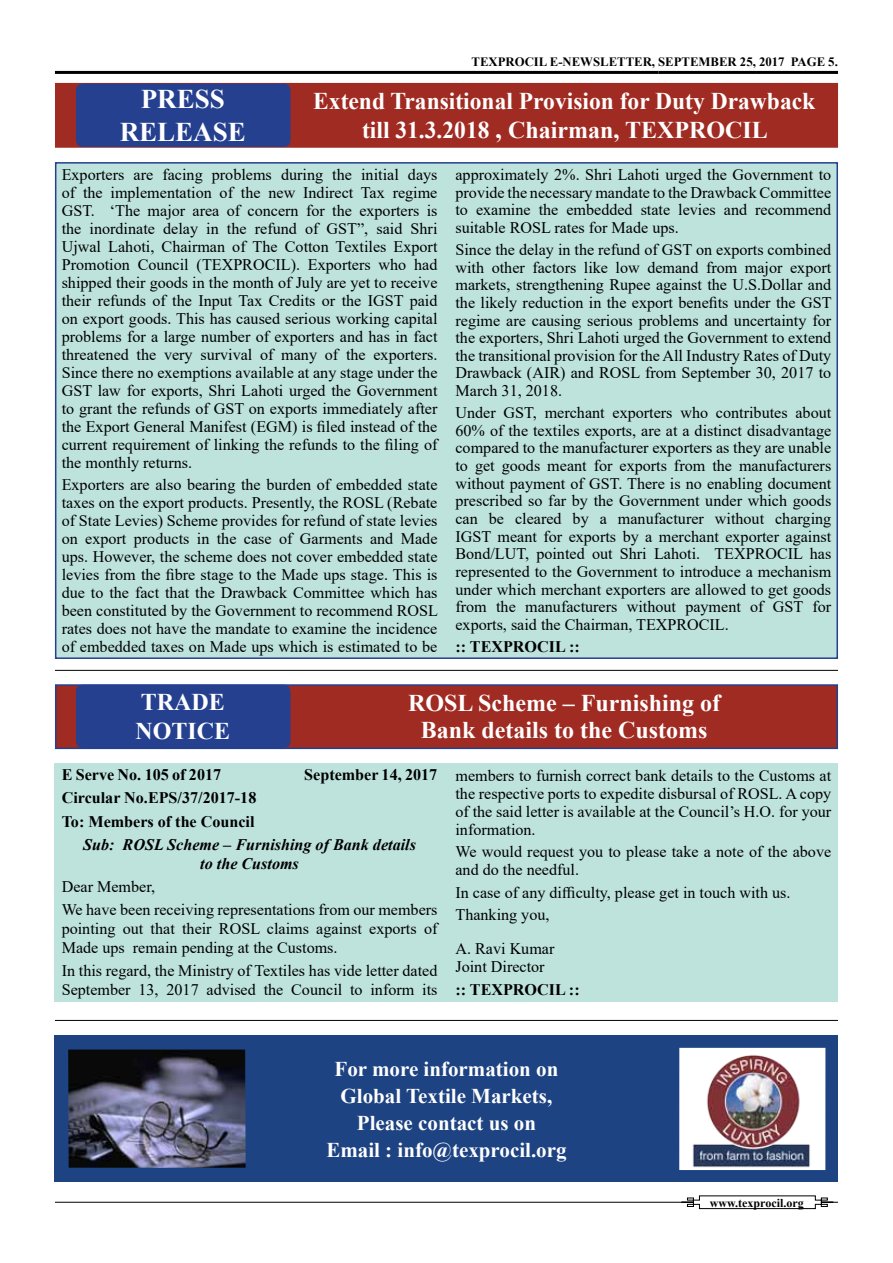
<style>
.page{position:relative;width:893px;height:1263px;background:#fff}
.page>*{position:absolute;margin:0;border:0;box-sizing:border-box;transform-origin:0 0}
.t1{font:700 27px/32.4px "Times New Roman";color:#fff;text-align:center}
.t2{font:700 24px/28.5px "Times New Roman";color:#fff;text-align:center}
.t3{font:700 21px/27px "Times New Roman";color:#fff;text-align:center}
.t4{font:16.2px/18px "Times New Roman";color:#000}
.t5{font:700 16.2px/23.1px "Times New Roman";color:#000}
.t6{font:italic 700 16.2px/18.9px "Times New Roman";color:#000;text-align:center}
.t7{font:700 12.75px "Times New Roman";color:#000}
.t8{font:700 12px "Times New Roman";color:#000}
.s1{font-size:25.5px}
</style>
<div class="page">
<hr style="left:55px;top:1202px;width:783px;height:1px;background:#000">
<svg style="left:681px;top:1195px;width:153px;height:14px"></svg>
<hr style="left:55px;top:71px;width:603px;height:3px;background:#000">
<hr style="left:658px;top:71px;width:98px;height:3px;background:#000">
<hr style="left:756px;top:71px;width:82px;height:3px;background:#000">
<div style="left:55px;top:162px;width:783px;height:497px;background:#bde3dc;border:2px solid #25408f"></div>
<div style="left:55px;top:763px;width:783px;height:238px;background:#bde3dc"></div>
<div style="left:55px;top:83px;width:783px;height:65px;background:#a02b22;border:2px solid #a02b22"></div>
<div style="left:76px;top:84px;width:214px;height:63px;background:#25408f;border-radius:7px"></div>
<div style="left:55px;top:684px;width:783px;height:65px;background:#a02b22;border:2px solid #25408f"></div>
<div style="left:76px;top:685px;width:214px;height:63px;background:#25408f;border-radius:7px"></div>
<div style="left:55px;top:1036px;width:783px;height:146px;background:#1e4382"></div>
<img style="left:68px;top:1049px;width:178px;height:119px">
<div style="left:679px;top:1048px;width:146px;height:122px;background:#fff"></div>
<img style="left:692px;top:1055px;width:118px;height:113px">
<hr style="left:55px;top:1020px;width:783px;height:1px;background:#000">
<hr style="left:55px;top:670px;width:783px;height:1px;background:#000">
<p class="t7" style="left:472px;top:53px;width:368px">TEXPROCIL E-NEWSLETTER, SEPTEMBER 25, 2017 PAGE 5.</p>
<h1 class="t1" style="left:120px;top:82px;width:128px">PRESS<br>RELEASE</h1>
<h2 class="t2" style="left:313px;top:86px;width:504px">Extend Transitional Provision for Duty Drawback till 31.3.2018 <span class="s1">,</span> Chairman, TEXPROCIL</h2>
<p class="t4" style="left:62px;top:165px;width:377px;text-align:justify">Exporters are facing problems during the initial days of the implementation of the new Indirect Tax regime GST. ‘The major area of concern for the exporters is the inordinate delay in the refund of GST”, said Shri Ujwal Lahoti, Chairman of The Cotton Textiles Export Promotion Council (TEXPROCIL). Exporters who had shipped their goods in the month of July are yet to receive their refunds of the Input Tax Credits or the IGST paid on export goods. This has caused serious working capital problems for a large number of exporters and has in fact threatened the very survival of many of the exporters.<br>Since there no exemptions available at any stage under the GST law for exports, Shri Lahoti urged the Government to grant the refunds of GST on exports immediately after the Export General Manifest (EGM) is filed instead of the current requirement of linking the refunds to the filing of the monthly returns.</p>
<p class="t4" style="left:62px;top:475px;width:378px;text-align:justify">Exporters are also bearing the burden of embedded state taxes on the export products. Presently, the ROSL (Rebate of State Levies) Scheme provides for refund of state levies on export products in the case of Garments and Made ups. However, the scheme does not cover embedded state levies from the fibre stage to the Made ups stage. This is due to the fact that the Drawback Committee which has been constituted by the Government to recommend ROSL rates does not have the mandate to examine the incidence of embedded taxes on Made ups which is estimated to be</p>
<p class="t4" style="left:455px;top:165px;width:377px;text-align:justify">approximately 2%. Shri Lahoti urged the Government to provide the necessary mandate to the Drawback Committee to examine the embedded state levies and recommend suitable ROSL rates for Made ups.</p>
<p class="t4" style="left:455px;top:240px;width:378px;text-align:justify">Since the delay in the refund of GST on exports combined with other factors like low demand from major export markets, strengthening Rupee against the U.S.Dollar and the likely reduction in the export benefits under the GST regime are causing serious problems and uncertainty for the exporters, Shri Lahoti urged the Government to extend the transitional provision for the All Industry Rates of Duty Drawback (AIR) and ROSL from September 30, 2017 to March 31, 2018.</p>
<p class="t4" style="left:455px;top:403px;width:377px;text-align:justify">Under GST, merchant exporters who contributes about 60% of the textiles exports, are at a distinct disadvantage compared to the manufacturer exporters as they are unable to get goods meant for exports from the manufacturers without payment of GST. There is no enabling document prescribed so far by the Government under which goods can be cleared by a manufacturer without charging IGST meant for exports by a merchant exporter against Bond/LUT, pointed out Shri Lahoti. TEXPROCIL has represented to the Government to introduce a mechanism under which merchant exporters are allowed to get goods from the manufacturers without payment of GST for exports, said the Chairman, TEXPROCIL.</p>
<p class="t5" style="left:455px;top:635px;width:126px">:: TEXPROCIL ::</p>
<h2 class="t2" style="left:135px;top:687px;width:96px;text-align:left">TRADE<br>NOTICE</h2>
<h2 class="t2" style="left:408px;top:689px;width:314px;line-height:27px">ROSL Scheme – Furnishing of<br>Bank details to the Customs</h2>
<p class="t5" style="left:62px;top:763px;width:161px">E Serve No. 105 of 2017</p>
<p class="t5" style="left:304px;top:763px;width:135px">September 14, 2017</p>
<p class="t5" style="left:62px;top:786px;width:196px">Circular No.EPS/37/2017-18<br>To: Members of the Council</p>
<p class="t6" style="left:83px;top:834px;width:334px">Sub: ROSL Scheme – Furnishing of Bank details to the Customs</p>
<p class="t4" style="left:62px;top:874px;width:377px;line-height:23.1px">Dear Member,<br>We have been receiving representations from our members</p>
<p class="t4" style="left:62px;top:918px;width:377px;line-height:18.9px">pointing out that their ROSL claims against exports of<br>Made ups remain pending at the Customs.</p>
<p class="t4" style="left:62px;top:960px;width:377px;line-height:18.9px">In this regard, the Ministry of Textiles has vide letter dated<br>September 13, 2017 advised the Council to inform its</p>
<p class="t4" style="left:455px;top:765px;width:377px;text-align:justify">members to furnish correct bank details to the Customs at the respective ports to expedite disbursal of ROSL. A copy of the said letter is available at the Council’s H.O. for your information.</p>
<p class="t4" style="left:455px;top:842px;width:377px">We would request you to please take a note of the above and do the needful.</p>
<p class="t4" style="left:455px;top:880px;width:337px;line-height:22.4px">In case of any difficulty, please get in touch with us.<br>Thanking you,</p>
<p class="t4" style="left:455px;top:939px;width:100px">A. Ravi Kumar<br>Joint Director</p>
<p class="t5" style="left:455px;top:977px;width:126px">:: TEXPROCIL ::</p>
<p class="t3" style="left:326px;top:1054px;width:242px">For more information on<br>Global Textile Markets,<br>Please contact us on<br>Email : info@texprocil.org</p>
<p class="t8" style="left:710px;top:1194px;width:95px">www.texprocil.org</p>
</div>
